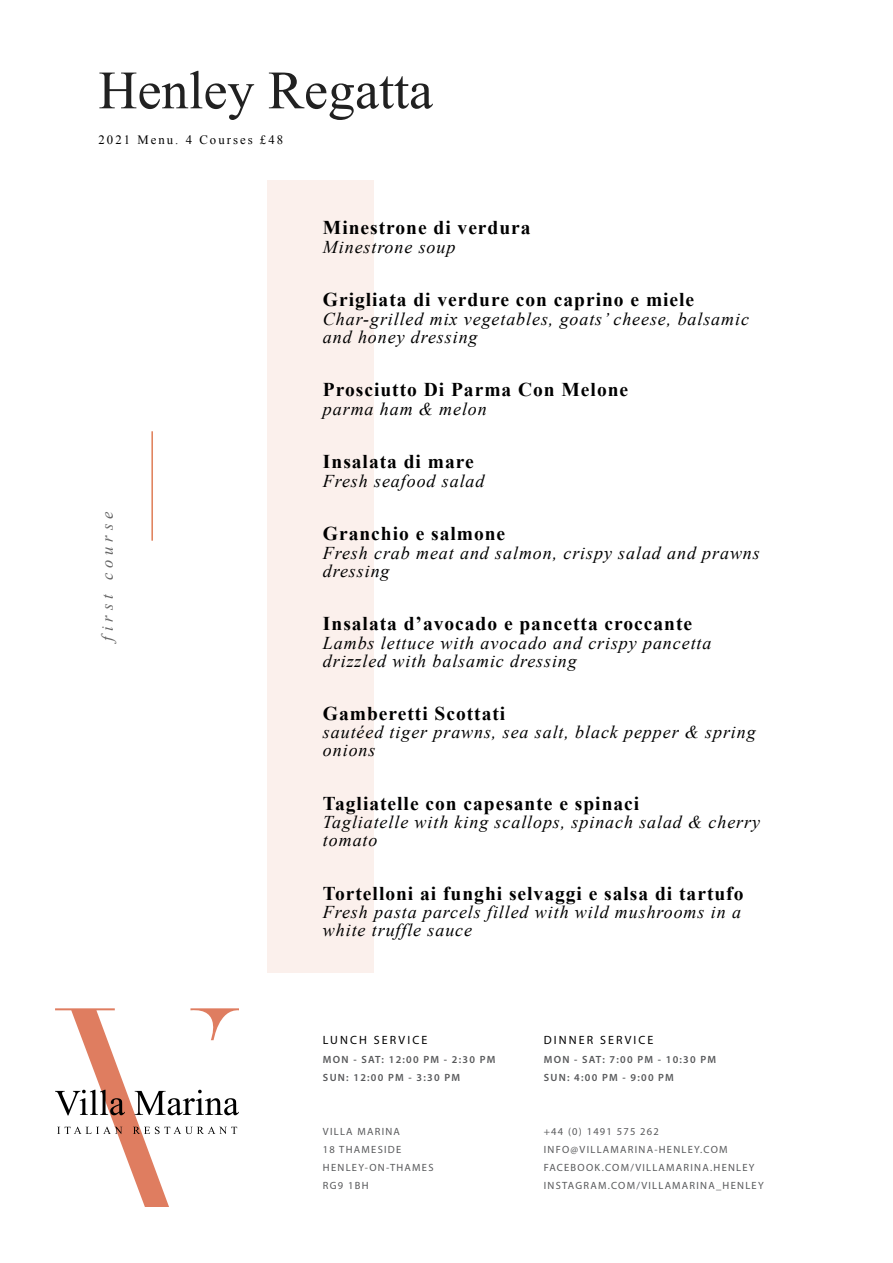
<style>
.page{position:relative;width:893px;height:1263px;background:#fff}
.page>*{position:absolute;margin:0;border:0;box-sizing:border-box;transform-origin:0 0}
.t1{font:54px "Times New Roman";color:#212121}
.t2{font:700 19.5px "Times New Roman";letter-spacing:.05em;color:#000}
.t3{font:italic 18px/18px "Times New Roman";letter-spacing:.05em;color:#000}
.t4{font:italic 16.5px "Times New Roman";letter-spacing:.3em;color:#656565}
.t5{font:12.75px "Times New Roman";letter-spacing:.16em;color:#000}
.t6{font:12px "Myriad Pro";letter-spacing:.175em;color:#000}
.t7{font:10.5px/18px "Myriad Pro";letter-spacing:.12em;color:#58595b}
.t8{font:600 10.5px/18px "Myriad Pro";letter-spacing:.12em;color:#58595b}
</style>
<div class="page">
<svg style="left:55px;top:1008px;width:183px;height:198px"></svg>
<hr style="left:151px;top:431px;width:2px;height:110px;background:#df7d57">
<div style="left:268px;top:180px;width:106px;height:792px;background:#fbf0ec"></div>
<h1 class="t1" style="left:98px;top:54px;width:336px">Henley Regatta</h1>
<p class="t5" style="left:98px;top:131px;width:186px">2021 Menu. 4 Courses £48</p>
<p class="t2" style="left:323px;top:214px;width:209px">Minestrone di verdura</p>
<p class="t3" style="left:323px;top:238px;width:134px">Minestrone soup</p>
<p class="t2" style="left:323px;top:286px;width:373px">Grigliata di verdure con caprino e miele</p>
<p class="t3" style="left:323px;top:309px;width:427px">Char-grilled mix vegetables, goats’ cheese, balsamic and honey dressing</p>
<p class="t2" style="left:323px;top:376px;width:307px">Prosciutto Di Parma Con Melone</p>
<p class="t3" style="left:323px;top:400px;width:165px">parma ham &amp; melon</p>
<p class="t2" style="left:323px;top:448px;width:152px">Insalata di mare</p>
<p class="t4" style="left:96px;top:641px;width:131px;rotate:-90deg">first course</p>
<p class="t3" style="left:323px;top:471px;width:163px">Fresh seafood salad</p>
<p class="t2" style="left:323px;top:520px;width:184px">Granchio e salmone</p>
<p class="t3" style="left:323px;top:543px;width:438px">Fresh crab meat and salmon, crispy salad and prawns dressing</p>
<p class="t2" style="left:323px;top:610px;width:371px">Insalata d’avocado e pancetta croccante</p>
<p class="t3" style="left:323px;top:633px;width:390px">Lambs lettuce with avocado and crispy pancetta drizzled with balsamic dressing</p>
<p class="t2" style="left:323px;top:700px;width:184px">Gamberetti Scottati</p>
<p class="t3" style="left:323px;top:723px;width:434px">sautéed tiger prawns, sea salt, black pepper &amp; spring onions</p>
<p class="t2" style="left:323px;top:790px;width:318px">Tagliatelle con capesante e spinaci</p>
<p class="t3" style="left:323px;top:813px;width:439px">Tagliatelle with king scallops, spinach salad &amp; cherry tomato</p>
<p class="t2" style="left:323px;top:880px;width:422px">Tortelloni ai funghi selvaggi e salsa di tartufo</p>
<p class="t3" style="left:323px;top:903px;width:420px">Fresh pasta parcels filled with wild mushrooms in a white truffle sauce</p>
<p class="t6" style="left:323px;top:1033px;width:106px">LUNCH SERVICE</p>
<p class="t6" style="left:544px;top:1033px;width:111px">DINNER SERVICE</p>
<p class="t8" style="left:323px;top:1050px;width:174px">MON - SAT: 12:00 PM - 2:30 PM<br>SUN: 12:00 PM - 3:30 PM</p>
<p class="t8" style="left:544px;top:1050px;width:174px">MON - SAT: 7:00 PM - 10:30 PM<br>SUN: 4:00 PM - 9:00 PM</p>
<p class="t7" style="left:323px;top:1122px;width:112px">VILLA MARINA<br>18 THAMESIDE<br>HENLEY-ON-THAMES<br>RG9 1BH</p>
<p class="t7" style="left:544px;top:1122px;width:221px">+44 (0) 1491 575 262<br>INFO@VILLAMARINA-HENLEY.COM<br>FACEBOOK.COM/VILLAMARINA.HENLEY<br>INSTAGRAM.COM/VILLAMARINA_HENLEY</p>
</div>
